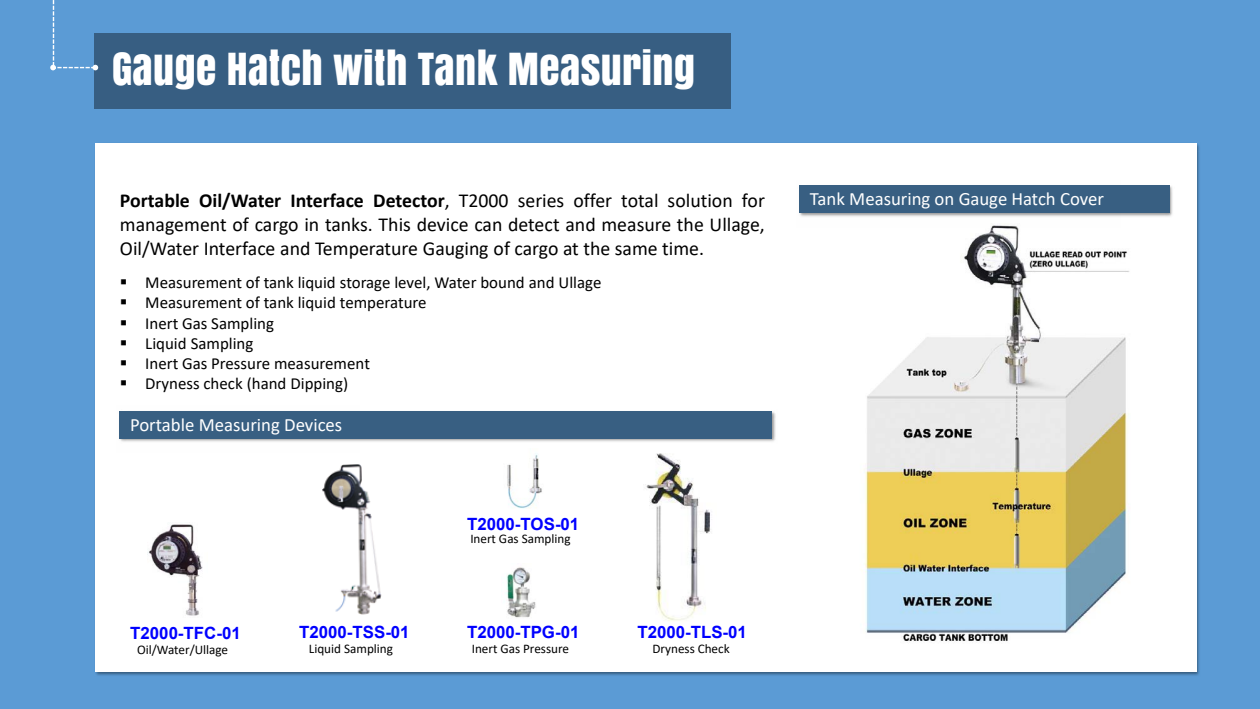
<style>
.page{position:relative;width:1260px;height:709px;background:#5b9bd5}
.page>*{position:absolute;margin:0;border:0;box-sizing:border-box;transform-origin:0 0}
.t1{font:41.25px "Anton";letter-spacing:.01em;color:#fff}
.t2{font:19.75px/23.9px "Calibri";color:#000;text-align:justify}
.t3{font:18.75px "Calibri";color:#fff}
.t4{font:16.88px "Calibri";color:#000}
.t5{font:700 16.88px "Arial";color:#00f}
.t6{font:13.12px "Calibri";color:#000}
.s1{font-weight:700}
</style>
<div class="page">
<div style="left:95px;top:143px;width:1101px;height:529px;background:#fff"></div>
<div style="left:95px;top:33px;width:636px;height:76px;background:#375e82"></div>
<img style="left:322px;top:464px;width:60px;height:151px">
<svg style="left:50px;top:0;width:48px;height:70px"></svg>
<img style="left:147px;top:524px;width:56px;height:92px">
<img style="left:865px;top:227px;width:265px;height:415px">
<img style="left:359px;top:412px;width:417px;height:30px">
<img style="left:119px;top:438px;width:240px;height:4px">
<div style="left:119px;top:411px;width:653px;height:27px;background:#385f82"></div>
<img style="left:1121px;top:185px;width:52px;height:32px">
<img style="left:799px;top:213px;width:322px;height:14px">
<div style="left:799px;top:185px;width:370px;height:28px;background:#385f82"></div>
<img style="left:507px;top:453px;width:35px;height:56px">
<img style="left:645px;top:453px;width:66px;height:168px">
<img style="left:506px;top:567px;width:30px;height:51px">
<h1 class="t1" style="left:112px;top:37px;width:584px">GAUGE HATCH WITH TANK MEASURING</h1>
<p class="t2" style="left:120px;top:188px;width:646px"><span class="s1">Portable Oil/Water Interface Detector</span>, T2000 series offer total solution for management of cargo in tanks. This device can detect and measure the Ullage, Oil/Water Interface and Temperature Gauging of cargo at the same time.</p>
<p class="t4" style="left:120px;top:271px;width:483px">▪ Measurement of tank liquid storage level, Water bound and Ullage</p>
<p class="t4" style="left:120px;top:291px;width:308px">▪ Measurement of tank liquid temperature</p>
<p class="t4" style="left:120px;top:311px;width:156px">▪ Inert Gas Sampling</p>
<p class="t4" style="left:120px;top:331px;width:135px">▪ Liquid Sampling</p>
<p class="t4" style="left:120px;top:352px;width:252px">▪ Inert Gas Pressure measurement</p>
<p class="t4" style="left:120px;top:372px;width:230px">▪ Dryness check (hand Dipping)</p>
<p class="t3" style="left:130px;top:411px;width:214px">Portable Measuring Devices</p>
<p class="t5" style="left:467px;top:512px;width:114px">T2000-TOS-01</p>
<p class="t5" style="left:130px;top:621px;width:112px">T2000-TFC-01</p>
<p class="t5" style="left:299px;top:621px;width:112px">T2000-TSS-01</p>
<p class="t6" style="left:137px;top:640px;width:93px">Oil/Water/Ullage</p>
<p class="t6" style="left:309px;top:639px;width:86px">Liquid Sampling</p>
<p class="t6" style="left:470px;top:529px;width:102px">Inert Gas Sampling</p>
<p class="t5" style="left:467px;top:620px;width:114px">T2000-TPG-01</p>
<p class="t6" style="left:472px;top:639px;width:99px">Inert Gas Pressure</p>
<p class="t5" style="left:637px;top:621px;width:111px">T2000-TLS-01</p>
<p class="t6" style="left:652px;top:639px;width:79px">Dryness Check</p>
<p class="t3" style="left:810px;top:186px;width:296px">Tank Measuring on Gauge Hatch Cover</p>
</div>
